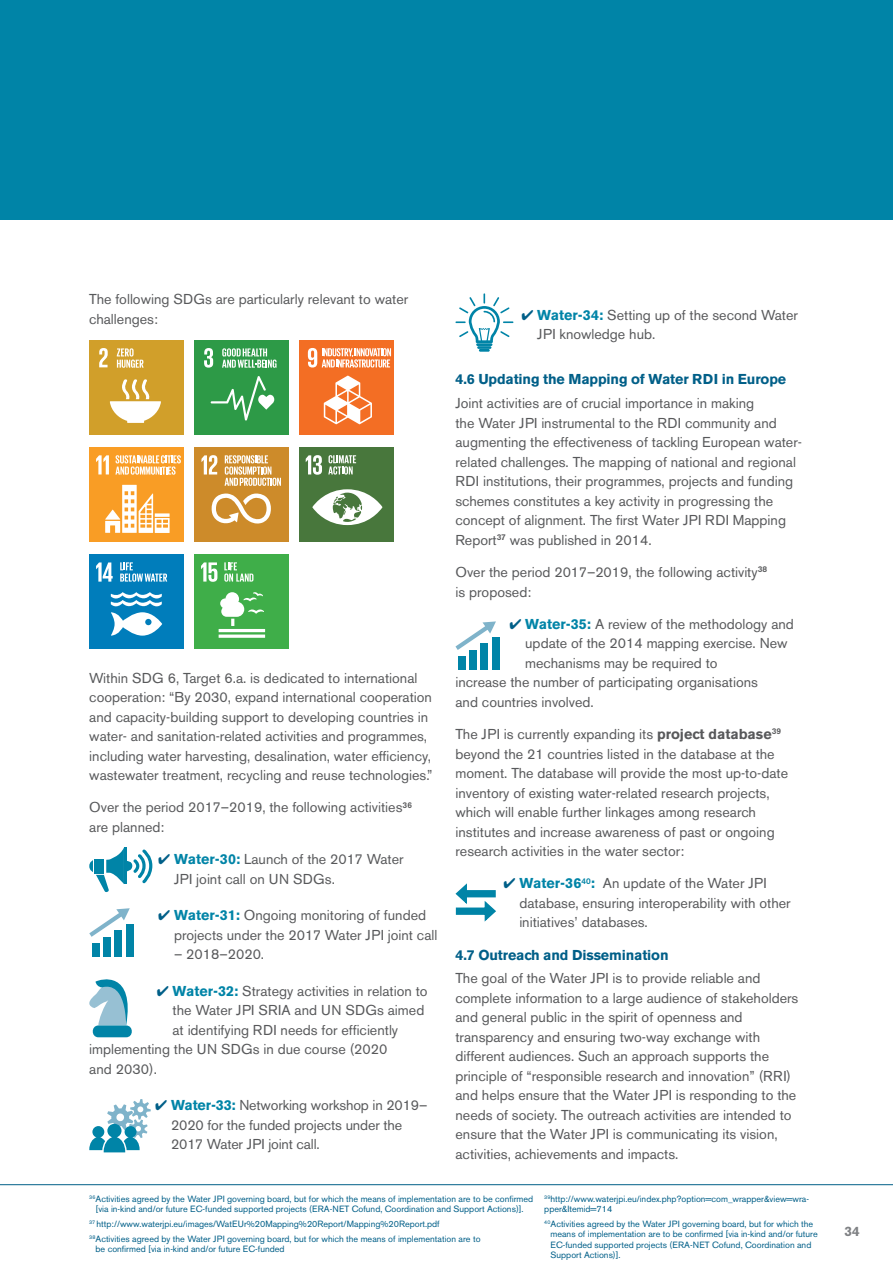
<style>
.page{position:relative;width:893px;height:1263px;background:#fff}
.page>*{position:absolute;margin:0;border:0;box-sizing:border-box;transform-origin:0 0}
.t1{font:14.25px/19.5px "Akzidenz Grotesk BE";color:#58595b}
.t2{font:700 14.25px "Akzidenz Grotesk BE";letter-spacing:-.01em;color:#005f88}
.t3{font:700 13.5px "Akzidenz Grotesk BE";color:#808285}
.t4{font:9px/10.5px "Akzidenz Grotesk BE";color:#005f88}
.s1{color:#005f88}
.s2{font-weight:700;color:#0084a7}
.s3{font-weight:700}
</style>
<div class="page">
<div style="left:0;top:0;width:893px;height:219px;background:#0084a7"></div>
<hr style="left:0;top:1184px;width:893px;height:1px;background:#005f88">
<div style="left:89px;top:340px;width:95px;height:95px;background:#d19f2a"></div>
<svg style="left:110px;top:379px;width:51px;height:44px"></svg>
<svg style="left:99px;top:348px;width:9px;height:19px"></svg>
<svg style="left:117px;top:348px;width:27px;height:20px"></svg>
<div style="left:194px;top:340px;width:95px;height:95px;background:#2d9a47"></div>
<svg style="left:211px;top:376px;width:63px;height:44px"></svg>
<svg style="left:204px;top:348px;width:9px;height:20px"></svg>
<svg style="left:222px;top:348px;width:55px;height:20px"></svg>
<div style="left:299px;top:340px;width:95px;height:95px;background:#f36e24"></div>
<svg style="left:324px;top:376px;width:48px;height:48px"></svg>
<svg style="left:308px;top:348px;width:83px;height:20px"></svg>
<div style="left:89px;top:447px;width:95px;height:95px;background:#f99d25"></div>
<svg style="left:105px;top:485px;width:65px;height:48px"></svg>
<svg style="left:96px;top:455px;width:13px;height:19px"></svg>
<svg style="left:115px;top:455px;width:66px;height:20px"></svg>
<div style="left:194px;top:447px;width:95px;height:95px;background:#cd8b2a"></div>
<svg style="left:212px;top:493px;width:59px;height:31px"></svg>
<svg style="left:201px;top:455px;width:16px;height:19px"></svg>
<svg style="left:225px;top:455px;width:56px;height:31px"></svg>
<div style="left:299px;top:447px;width:95px;height:95px;background:#48773c"></div>
<svg style="left:312px;top:489px;width:70px;height:36px"></svg>
<svg style="left:306px;top:455px;width:16px;height:20px"></svg>
<svg style="left:328px;top:455px;width:28px;height:20px"></svg>
<div style="left:89px;top:554px;width:95px;height:95px;background:#007dbb"></div>
<svg style="left:111px;top:592px;width:51px;height:44px"></svg>
<svg style="left:96px;top:562px;width:17px;height:20px"></svg>
<svg style="left:120px;top:562px;width:47px;height:20px"></svg>
<div style="left:194px;top:554px;width:95px;height:95px;background:#3fae49"></div>
<hr style="left:219px;top:629px;width:46px;height:3px;background:#fff">
<svg style="left:219px;top:634px;width:46px;height:4px"></svg>
<svg style="left:220px;top:592px;width:44px;height:34px"></svg>
<svg style="left:201px;top:562px;width:16px;height:20px"></svg>
<svg style="left:224px;top:562px;width:29px;height:20px"></svg>
<svg style="left:89px;top:847px;width:64px;height:46px"></svg>
<svg style="left:89px;top:908px;width:45px;height:49px"></svg>
<div style="left:92px;top:943px;width:8px;height:14px;background:#0084a7"></div>
<svg style="left:89px;top:979px;width:43px;height:58px"></svg>
<svg style="left:89px;top:1099px;width:62px;height:53px"></svg>
<svg style="left:455px;top:293px;width:58px;height:50px"></svg>
<hr style="left:476px;top:343px;width:16px;height:3px;background:#0084a7">
<hr style="left:477px;top:346px;width:14px;height:3px;background:#0084a7">
<svg style="left:479px;top:349px;width:11px;height:3px"></svg>
<svg style="left:455px;top:621px;width:45px;height:49px"></svg>
<div style="left:458px;top:656px;width:8px;height:14px;background:#0084a7"></div>
<svg style="left:455px;top:883px;width:41px;height:39px"></svg>
<p class="t1" style="left:89px;top:289px;width:320px">The following SDGs are particularly relevant to water challenges:</p>
<p class="t1" style="left:537px;top:305px;width:262px;text-indent:-16px"><span class="s1">✔</span> <span class="s2">Water-34:</span> Setting up of the second Water<br>JPI knowledge hub.</p>
<p class="t2" style="left:455px;top:371px;width:332px">4.6 Updating the Mapping of Water RDI in Europe</p>
<p class="t1" style="left:455px;top:393px;width:348px">Joint activities are of crucial importance in making<br>the Water JPI instrumental to the RDI community and augmenting the effectiveness of tackling European water&shy;related challenges. The mapping of national and regional RDI institutions, their programmes, projects and funding schemes constitutes a key activity in progressing the concept of alignment. The first Water JPI RDI Mapping Report<sup>37</sup> was published in 2014.</p>
<p class="t1" style="left:455px;top:562px;width:313px">Over the period 2017–2019, the following activity<sup>38 </sup>is proposed:</p>
<p class="t1" style="left:509px;top:614px;width:286px"><span class="s1">✔</span> <span class="s2">Water-35:</span> A review of the methodology and</p>
<p class="t1" style="left:525px;top:634px;width:264px">update of the 2014 mapping exercise. New</p>
<p class="t1" style="left:525px;top:653px;width:194px">mechanisms may be required to</p>
<p class="t1" style="left:455px;top:672px;width:304px">increase the number of participating organisations</p>
<p class="t1" style="left:455px;top:692px;width:140px">and countries involved.</p>
<p class="t1" style="left:455px;top:724px;width:334px">The JPI is currently expanding its <span class="s3">project database</span><sup>39 </sup>beyond the 21 countries listed in the database at the moment. The database will provide the most up-to-date inventory of existing water-related research projects, which will enable further linkages among research institutes and increase awareness of past or ongoing research activities in the water sector:</p>
<p class="t1" style="left:519px;top:874px;width:273px;text-indent:-16px"><span class="s1">✔</span> <span class="s2">Water-36</span><sup>40</sup><span class="s2">:</span> An update of the Water JPI database, ensuring interoperability with other initiatives’ databases.</p>
<p class="t2" style="left:455px;top:946px;width:215px">4.7 Outreach and Dissemination</p>
<p class="t1" style="left:455px;top:969px;width:344px">The goal of the Water JPI is to provide reliable and complete information to a large audience of stakeholders and general public in the spirit of openness and transparency and ensuring two-way exchange with different audiences. Such an approach supports the principle of “responsible research and innovation” (RRI) and helps ensure that the Water JPI is responding to the needs of society. The outreach activities are intended to ensure that the Water JPI is communicating its vision, activities, achievements and impacts.</p>
<p class="t4" style="left:89px;top:1193px;width:445px;text-align:center"><sup>36</sup>Activities agreed by the Water JPI governing board, but for which the means of implementation are to be confirmed [via in-kind and/or future EC-funded supported projects (ERA-NET Cofund, Coordination and Support Actions)].</p>
<p class="t4" style="left:89px;top:1216px;width:393px;line-height:14.7px"><sup>37</sup> http://www.waterjpi.eu/images/WatEUr%20Mapping%20Report/Mapping%20Report.pdf<br><sup>38</sup>Activities agreed by the Water JPI governing board, but for which the means of implementation are to</p>
<p class="t4" style="left:96px;top:1244px;width:191px">be confirmed [via in-kind and/or future EC-funded</p>
<p class="t1" style="left:89px;top:668px;width:345px">Within SDG 6, Target 6.a. is dedicated to international cooperation: “By 2030, expand international cooperation and capacity-building support to developing countries in water- and sanitation-related activities and programmes, including water harvesting, desalination, water efficiency, wastewater treatment, recycling and reuse technologies.”</p>
<p class="t1" style="left:89px;top:798px;width:324px">Over the period 2017–2019, the following activities<sup>36 </sup>are planned:</p>
<p class="t1" style="left:174px;top:849px;width:231px;text-indent:-16px"><span class="s1">✔</span> <span class="s2">Water-30:</span> Launch of the 2017 Water<br>JPI joint call on UN SDGs.</p>
<p class="t1" style="left:174px;top:905px;width:265px;text-indent:-16px"><span class="s1">✔</span> <span class="s2">Water-31:</span> Ongoing monitoring of funded projects under the 2017 Water JPI joint call</p>
<p class="t1" style="left:174px;top:944px;width:92px">– 2018–2020.</p>
<p class="t1" style="left:157px;top:981px;width:272px"><span class="s1">✔</span> <span class="s2">Water-32:</span> Strategy activities in relation to</p>
<p class="t1" style="left:173px;top:1000px;width:253px">the Water JPI SRIA and UN SDGs aimed</p>
<p class="t1" style="left:173px;top:1020px;width:227px">at identifying RDI needs for efficiently</p>
<p class="t1" style="left:89px;top:1039px;width:300px">implementing the UN SDGs in due course (2020</p>
<p class="t1" style="left:89px;top:1059px;width:69px">and 2030).</p>
<p class="t1" style="left:171px;top:1095px;width:258px;text-indent:-16px"><span class="s1">✔</span> <span class="s2">Water-33:</span> Networking workshop in 2019–<br>2020 for the funded projects under the<br>2017 Water JPI joint call.</p>
<p class="t4" style="left:544px;top:1193px;width:266px"><sup>39</sup>http://www.waterjpi.eu/index.php?option=com_wrapper&amp;view=wra&shy;pper&amp;Itemid=714</p>
<p class="t4" style="left:550px;top:1218px;width:269px;text-indent:-6px"><sup>40</sup>Activities agreed by the Water JPI governing board, but for which the means of implementation are to be confirmed [via in-kind and/or future EC-funded supported projects (ERA-NET Cofund, Coordination and Support Actions)].</p>
<p class="t3" style="left:844px;top:1224px;width:17px">34</p>
</div>
